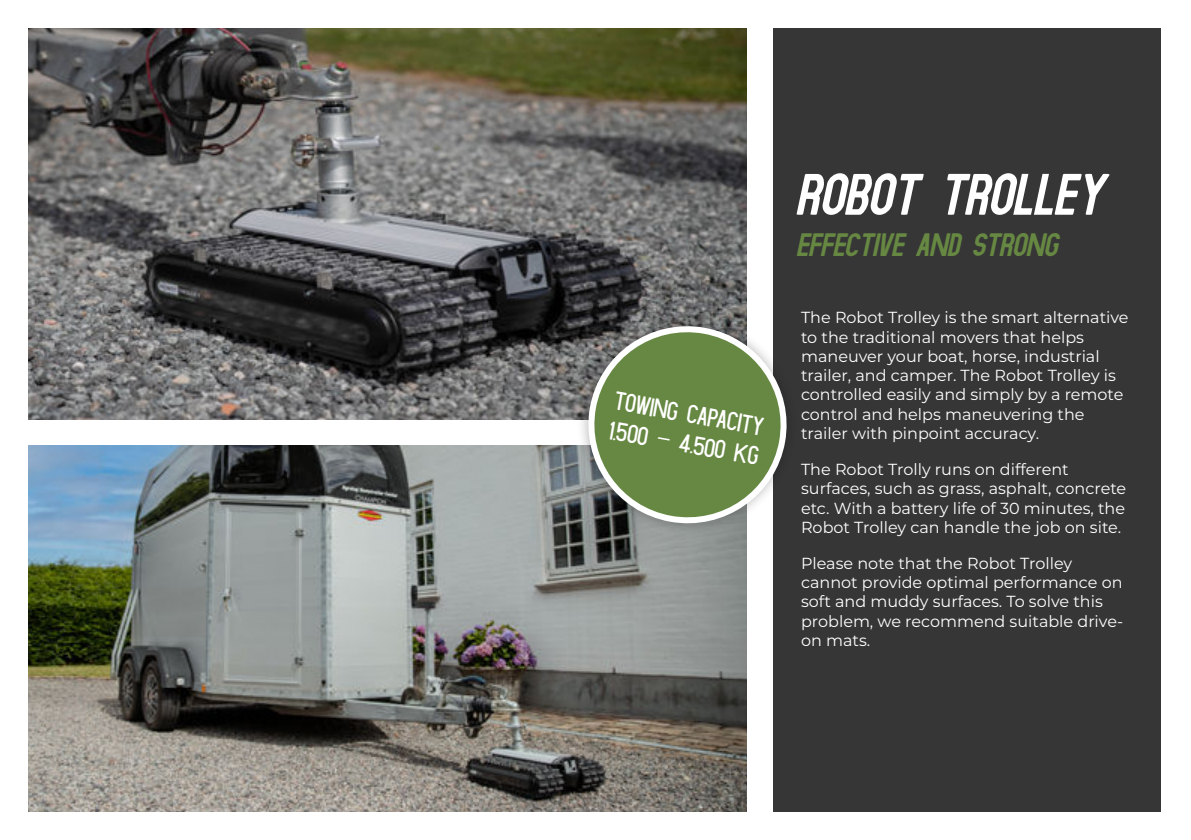
<style>
.page{position:relative;width:1191px;height:840px;background:#fff}
.page>*{position:absolute;margin:0;border:0;box-sizing:border-box;transform-origin:0 0}
.t1{font:italic 900 72px "Ansen";color:#fff}
.t2{font:italic 900 40px "Ansen";color:#668842}
.t3{font:700 32px/30px "Ansen";color:#fff}
.t4{font:16px/19.2px "Montserrat";color:#fff}
</style>
<div class="page">
<img style="left:28px;top:28px;width:718px;height:392px">
<img style="left:28px;top:445px;width:718px;height:366px">
<div style="left:772px;top:28px;width:388px;height:783px;background:#373636"></div>
<svg style="left:559px;top:296px;width:214px;height:257px;background:#767878"></svg>
<svg style="left:577px;top:314px;width:210px;height:213px;background:#788d63"></svg>
<h3 class="t3" style="left:617px;top:385px;width:153px;rotate:10deg">Towing capacity<br>1.500 – 4.500 kg</h3>
<h1 class="t1" style="left:801px;top:158px;width:309px">Robot Trolley</h1>
<h2 class="t2" style="left:799px;top:224px;width:262px">Effective and Strong</h2>
<p class="t4" style="left:801px;top:308px;width:329px">The Robot Trolley is the smart alternative to the traditional movers that helps maneuver your boat, horse, industrial trailer, and camper. The Robot Trolley is controlled easily and simply by a remote control and helps maneuvering the trailer with pinpoint accuracy.</p>
<p class="t4" style="left:801px;top:460px;width:327px">The Robot Trolly runs on different surfaces, such as grass, asphalt, concrete etc. With a battery life of 30 minutes, the Robot Trolley can handle the job on site.</p>
<p class="t4" style="left:801px;top:554px;width:324px">Please note that the Robot Trolley cannot provide optimal performance on soft and muddy surfaces. To solve this problem, we recommend suitable drive&shy;on mats.</p>
</div>
